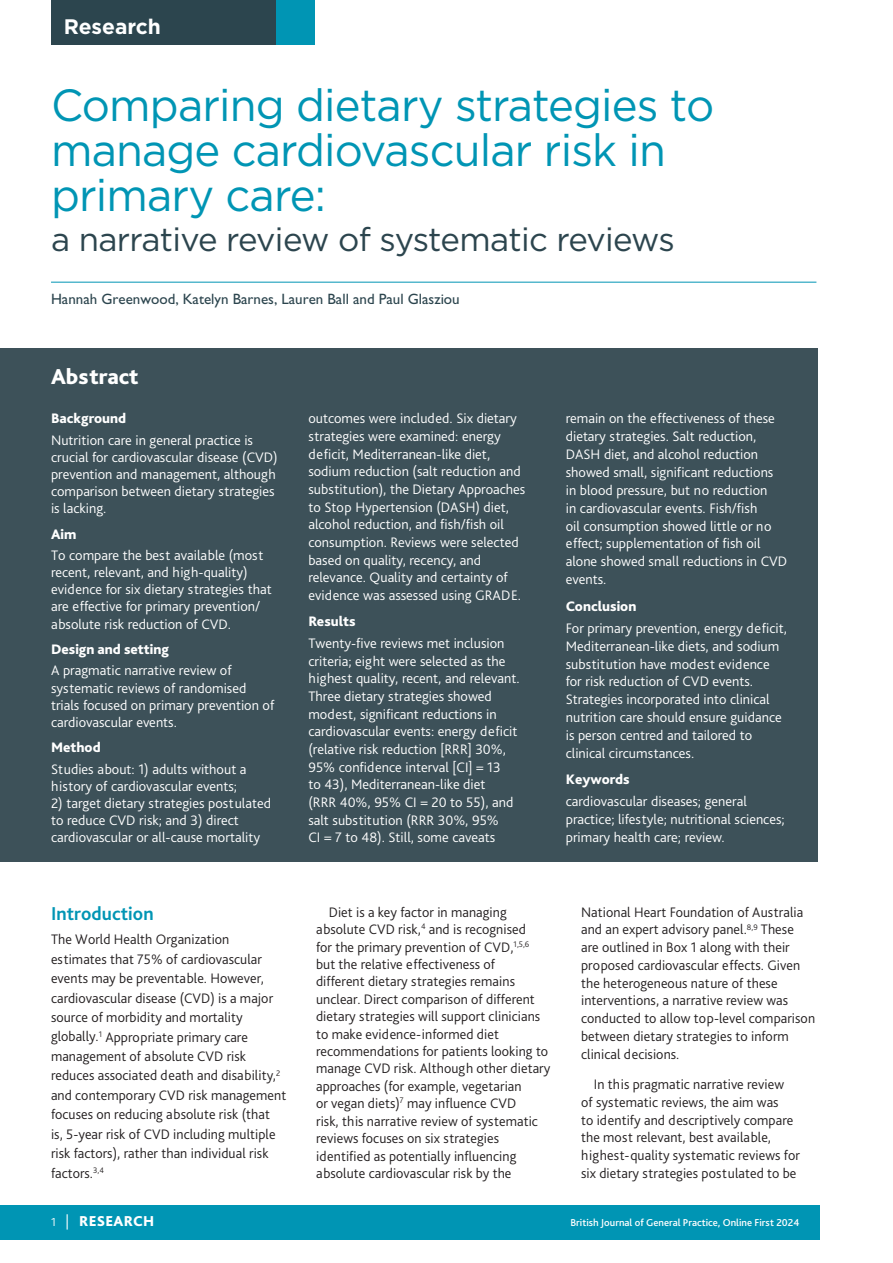
<style>
.page{position:relative;width:893px;height:1263px;background:#fff}
.page>*{position:absolute;margin:0;border:0;box-sizing:border-box;transform-origin:0 0}
.t1{font:45px/45px "Gotham";letter-spacing:-.02em;color:#0095b4}
.t2{font:33px "Gotham";letter-spacing:-.025em;color:#2c454e}
.t3{font:800 22.5px "Bliss Pro";color:#fff}
.t4{font:700 21px "Gotham";color:#fff}
.t5{font:700 19.5px "Bliss Pro";letter-spacing:.005em;color:#0095b4}
.t6{font:15px "Gill Sans";color:#2c454e}
.t7{font:800 15px "Bliss Pro";letter-spacing:.015em;color:#fff}
.t8{font:300 14.4px/17.7px "Bliss Pro";color:#fff}
.t9{font:300 14.4px/17.4px "Bliss Pro";letter-spacing:.005em;color:#231f20}
.t10{font:800 14.4px "Bliss Pro";color:#fff}
.t11{font:500 10.5px "Bliss Pro";color:#fff}
.s1{font-weight:300;font-size:12px}
.s2{font-weight:300}
</style>
<div class="page">
<div style="left:51px;top:0;width:225px;height:45px;background:#2c454e"></div>
<div style="left:276px;top:0;width:39px;height:45px;background:#0095b4"></div>
<hr style="left:51px;top:282px;width:765px;height:1px;background:#0095b4">
<div style="left:0;top:349px;width:817px;height:513px;background:#3d5159"></div>
<div style="left:0;top:1205px;width:819px;height:34px;background:#0095b4"></div>
<h3 class="t4" style="left:64px;top:13px;width:99px">Research</h3>
<h1 class="t1" style="left:51px;top:82px;width:665px">Comparing dietary strategies to manage cardiovascular risk in primary care:</h1>
<h2 class="t2" style="left:51px;top:218px;width:625px">a narrative review of systematic reviews</h2>
<p class="t6" style="left:51px;top:290px;width:410px">Hannah Greenwood, Katelyn Barnes, Lauren Ball and Paul Glasziou</p>
<h3 class="t3" style="left:51px;top:363px;width:89px">Abstract</h3>
<p class="t10" style="left:51px;top:410px;width:77px">Background</p>
<p class="t8" style="left:51px;top:431px;width:228px;line-height:17.1px">Nutrition care in general practice is crucial for cardiovascular disease (CVD) prevention and management, although comparison between dietary strategies is lacking.</p>
<p class="t10" style="left:51px;top:525px;width:27px">Aim</p>
<p class="t8" style="left:51px;top:546px;width:222px;line-height:17.1px">To compare the best available (most recent, relevant, and high-quality) evidence for six dietary strategies that are effective for primary prevention/ absolute risk reduction of CVD.</p>
<p class="t10" style="left:51px;top:640px;width:119px">Design and setting</p>
<p class="t8" style="left:51px;top:662px;width:225px;line-height:17.1px">A pragmatic narrative review of systematic reviews of randomised trials focused on primary prevention of cardiovascular events.</p>
<p class="t10" style="left:51px;top:739px;width:51px">Method</p>
<p class="t8" style="left:51px;top:760px;width:197px;line-height:17.1px">Studies about: 1) adults without a history of cardiovascular events;</p>
<p class="t8" style="left:51px;top:794px;width:222px;line-height:17.1px">2) target dietary strategies postulated to reduce CVD risk; and 3) direct cardiovascular or all-cause mortality</p>
<p class="t8" style="left:308px;top:409px;width:218px">outcomes were included. Six dietary strategies were examined: energy deficit, Mediterranean-like diet, sodium reduction (salt reduction and substitution), the Dietary Approaches to Stop Hypertension (DASH) diet, alcohol reduction, and fish/fish oil consumption. Reviews were selected based on quality, recency, and relevance. Quality and certainty of evidence was assessed using GRADE.</p>
<p class="t10" style="left:308px;top:612px;width:49px">Results</p>
<p class="t8" style="left:308px;top:634px;width:213px">Twenty-five reviews met inclusion criteria; eight were selected as the highest quality, recent, and relevant.<br>Three dietary strategies showed modest, significant reductions in cardiovascular events: energy deficit (relative risk reduction [RRR] 30%, 95% confidence interval [CI] = 13<br>to 43), Mediterranean-like diet<br>(RRR 40%, 95% CI = 20 to 55), and salt substitution (RRR 30%, 95%<br>CI = 7 to 48). Still, some caveats</p>
<p class="t8" style="left:566px;top:409px;width:223px">remain on the effectiveness of these dietary strategies. Salt reduction, DASH diet, and alcohol reduction showed small, significant reductions in blood pressure, but no reduction<br>in cardiovascular events. Fish/fish<br>oil consumption showed little or no effect; supplementation of fish oil alone showed small reductions in CVD events.</p>
<p class="t10" style="left:566px;top:597px;width:72px">Conclusion</p>
<p class="t8" style="left:566px;top:619px;width:223px">For primary prevention, energy deficit, Mediterranean-like diets, and sodium substitution have modest evidence for risk reduction of CVD events.<br>Strategies incorporated into clinical nutrition care should ensure guidance is person centred and tailored to clinical circumstances.</p>
<p class="t10" style="left:566px;top:771px;width:65px">Keywords</p>
<p class="t8" style="left:566px;top:792px;width:220px">cardiovascular diseases; general practice; lifestyle; nutritional sciences; primary health care; review.</p>
<h3 class="t5" style="left:51px;top:902px;width:104px">Introduction</h3>
<p class="t9" style="left:51px;top:929px;width:237px;line-height:19.5px">The World Health Organization estimates that 75% of cardiovascular events may be preventable. However, cardiovascular disease (CVD) is a major source of morbidity and mortality globally.<sup>1</sup> Appropriate primary care management of absolute CVD risk reduces associated death and disability,<sup>2 </sup>and contemporary CVD risk management focuses on reducing absolute risk (that<br>is, 5-year risk of CVD including multiple risk factors), rather than individual risk factors.<sup>3,4</sup></p>
<p class="t9" style="left:316px;top:903px;width:236px;text-indent:13px">Diet is a key factor in managing absolute CVD risk,<sup>4</sup> and is recognised<br>for the primary prevention of CVD,<sup>1,5,6 </sup>but the relative effectiveness of<br>different dietary strategies remains unclear. Direct comparison of different dietary strategies will support clinicians to make evidence-informed diet recommendations for patients looking to manage CVD risk. Although other dietary approaches (for example, vegetarian<br>or vegan diets)<sup>7</sup> may influence CVD<br>risk, this narrative review of systematic reviews focuses on six strategies identified as potentially influencing absolute cardiovascular risk by the</p>
<p class="t9" style="left:581px;top:903px;width:235px">National Heart Foundation of Australia and an expert advisory panel.<sup>8,9</sup> These<br>are outlined in Box 1 along with their proposed cardiovascular effects. Given the heterogeneous nature of these interventions, a narrative review was conducted to allow top-level comparison between dietary strategies to inform clinical decisions.</p>
<p class="t9" style="left:581px;top:1075px;width:220px;text-indent:13px">In this pragmatic narrative review<br>of systematic reviews, the aim was<br>to identify and descriptively compare the most relevant, best available, highest-quality systematic reviews for six dietary strategies postulated to be</p>
<p class="t7" style="left:51px;top:1211px;width:105px"><span class="s1">1</span> <span class="s2">|</span> RESEARCH</p>
<p class="t11" style="left:570px;top:1216px;width:230px">British Journal of General Practice, Online First 2024</p>
</div>
